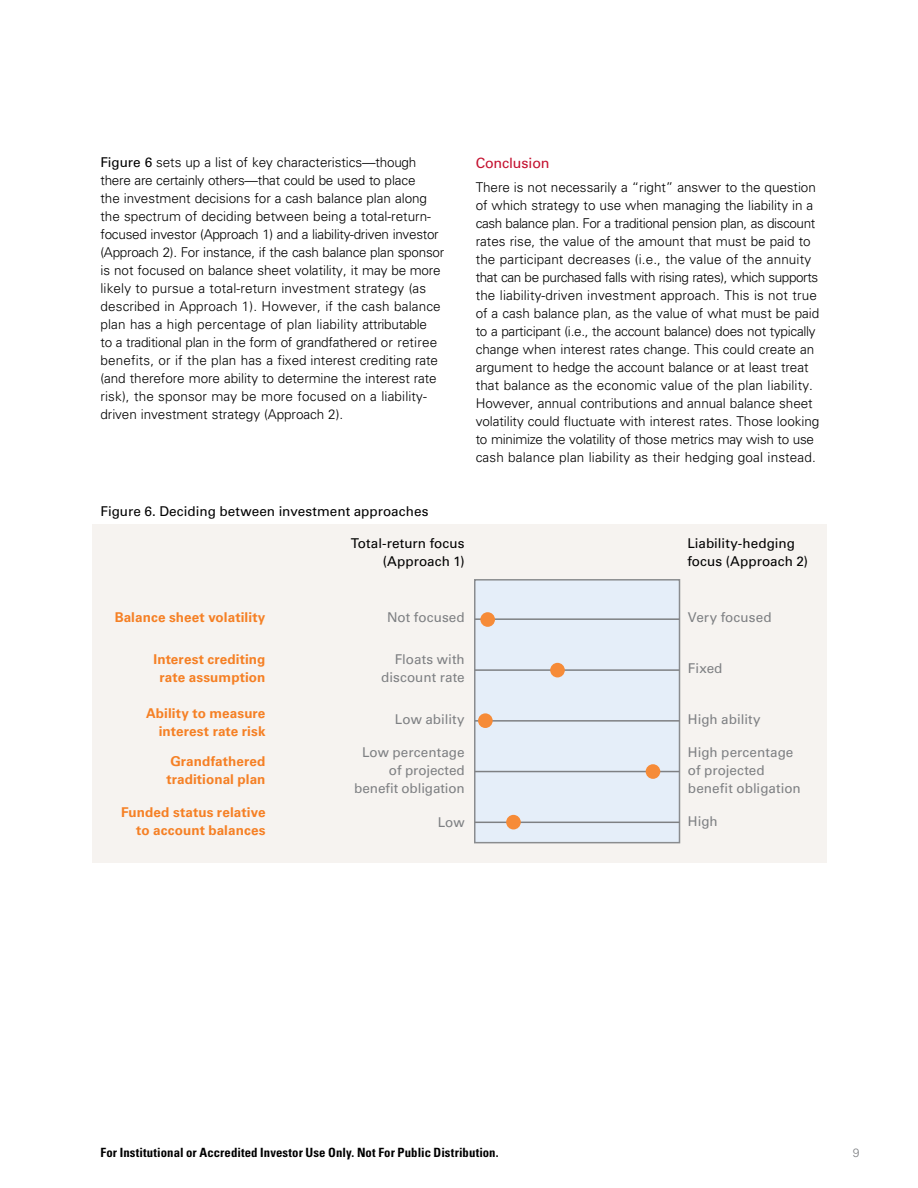
<style>
.page{position:relative;width:918px;height:1188px;background:#fff}
.page>*{position:absolute;margin:0;border:0;box-sizing:border-box;transform-origin:0 0}
.t1{font:14.25px "Univers LT Std";letter-spacing:-.01em;color:#c41230}
.t2{font:300 13.5px/18px "Univers LT Std";letter-spacing:-.005em;color:#000}
.t3{font:13.5px/18px "Univers LT Std";color:#7e8083;text-align:right}
.t4{font:700 13.5px/18px "Univers LT Std";letter-spacing:.01em;color:#f58025;text-align:right}
.t5{font:13.5px/18px "Univers LT Std";letter-spacing:.005em;color:#000;text-align:right}
.t6{font:700 condensed 12.75px "Univers LT Std";letter-spacing:.01em;color:#000}
.t7{font:300 12px "Univers LT Std";color:#7e8083}
.s1{font-weight:400}
</style>
<div class="page">
<div style="left:92px;top:525px;width:735px;height:338px;background:#f6f3f0"></div>
<div style="left:474px;top:579px;width:206px;height:264px;background:#e5eef9;border:2px solid #8a8c8f"></div>
<hr style="left:475px;top:618px;width:205px;height:2px;background:#7e8083">
<hr style="left:475px;top:669px;width:205px;height:2px;background:#7e8083">
<hr style="left:475px;top:720px;width:205px;height:2px;background:#7e8083">
<hr style="left:475px;top:771px;width:205px;height:1px;background:#7e8083">
<hr style="left:475px;top:822px;width:205px;height:1px;background:#7e8083">
<div style="left:480px;top:612px;width:15px;height:15px;background:#f68b38;border-radius:50%"></div>
<div style="left:550px;top:663px;width:15px;height:14px;background:#f68b38;border-radius:50%"></div>
<div style="left:478px;top:713px;width:15px;height:15px;background:#f68b38;border-radius:50%"></div>
<div style="left:646px;top:764px;width:14px;height:15px;background:#f68b38;border-radius:50%"></div>
<div style="left:506px;top:815px;width:15px;height:14px;background:#f68b38;border-radius:50%"></div>
<p class="t2" style="left:100px;top:154px;width:345px"><span class="s1">Figure 6</span> sets up a list of key characteristics—though there are certainly others—that could be used to place<br>the investment decisions for a cash balance plan along the spectrum of deciding between being a total-return&shy;focused investor (Approach 1) and a liability-driven investor (Approach 2). For instance, if the cash balance plan sponsor is not focused on balance sheet volatility, it may be more likely to pursue a total-return investment strategy (as described in Approach 1). However, if the cash balance plan has a high percentage of plan liability attributable<br>to a traditional plan in the form of grandfathered or retiree benefits, or if the plan has a fixed interest crediting rate (and therefore more ability to determine the interest rate risk), the sponsor may be more focused on a liability&shy;driven investment strategy (Approach 2).</p>
<p class="t1" style="left:476px;top:154px;width:75px">Conclusion</p>
<p class="t2" style="left:476px;top:178px;width:345px">There is not necessarily a “right” answer to the question of which strategy to use when managing the liability in a cash balance plan. For a traditional pension plan, as discount rates rise, the value of the amount that must be paid to the participant decreases (i.e., the value of the annuity that can be purchased falls with rising rates), which supports the liability-driven investment approach. This is not true of a cash balance plan, as the value of what must be paid to a participant (i.e., the account balance) does not typically change when interest rates change. This could create an argument to hedge the account balance or at least treat that balance as the economic value of the plan liability.<br>However, annual contributions and annual balance sheet volatility could fluctuate with interest rates. Those looking to minimize the volatility of those metrics may wish to use cash balance plan liability as their hedging goal instead.</p>
<p class="t5" style="left:100px;top:502px;width:330px">Figure 6. Deciding between investment approaches</p>
<p class="t4" style="left:115px;top:608px;width:152px">Balance sheet volatility</p>
<p class="t4" style="left:153px;top:650px;width:114px;text-align:center">Interest crediting rate assumption</p>
<p class="t4" style="left:146px;top:704px;width:121px">Ability to measure interest rate risk</p>
<p class="t4" style="left:166px;top:752px;width:101px;text-align:left">Grandfathered traditional plan</p>
<p class="t4" style="left:121px;top:803px;width:146px">Funded status relative to account balances</p>
<p class="t5" style="left:351px;top:534px;width:115px">Total-return focus (Approach 1)</p>
<p class="t5" style="left:687px;top:534px;width:122px;text-align:left">Liability-hedging focus (Approach 2)</p>
<p class="t3" style="left:387px;top:608px;width:79px">Not focused</p>
<p class="t3" style="left:381px;top:650px;width:85px">Floats with discount rate</p>
<p class="t3" style="left:395px;top:710px;width:71px">Low ability</p>
<p class="t3" style="left:354px;top:743px;width:112px">Low percentage of projected benefit obligation</p>
<p class="t3" style="left:438px;top:814px;width:29px">Low</p>
<p class="t3" style="left:688px;top:608px;width:85px">Very focused</p>
<p class="t3" style="left:688px;top:659px;width:36px">Fixed</p>
<p class="t3" style="left:688px;top:710px;width:74px">High ability</p>
<p class="t3" style="left:688px;top:743px;width:114px;text-align:left">High percentage of projected benefit obligation</p>
<p class="t3" style="left:688px;top:812px;width:31px">High</p>
<p class="t6" style="left:100px;top:1144px;width:400px">For Institutional or Accredited Investor Use Only. Not For Public Distribution.</p>
<p class="t7" style="left:853px;top:1145px;width:8px">9</p>
</div>
